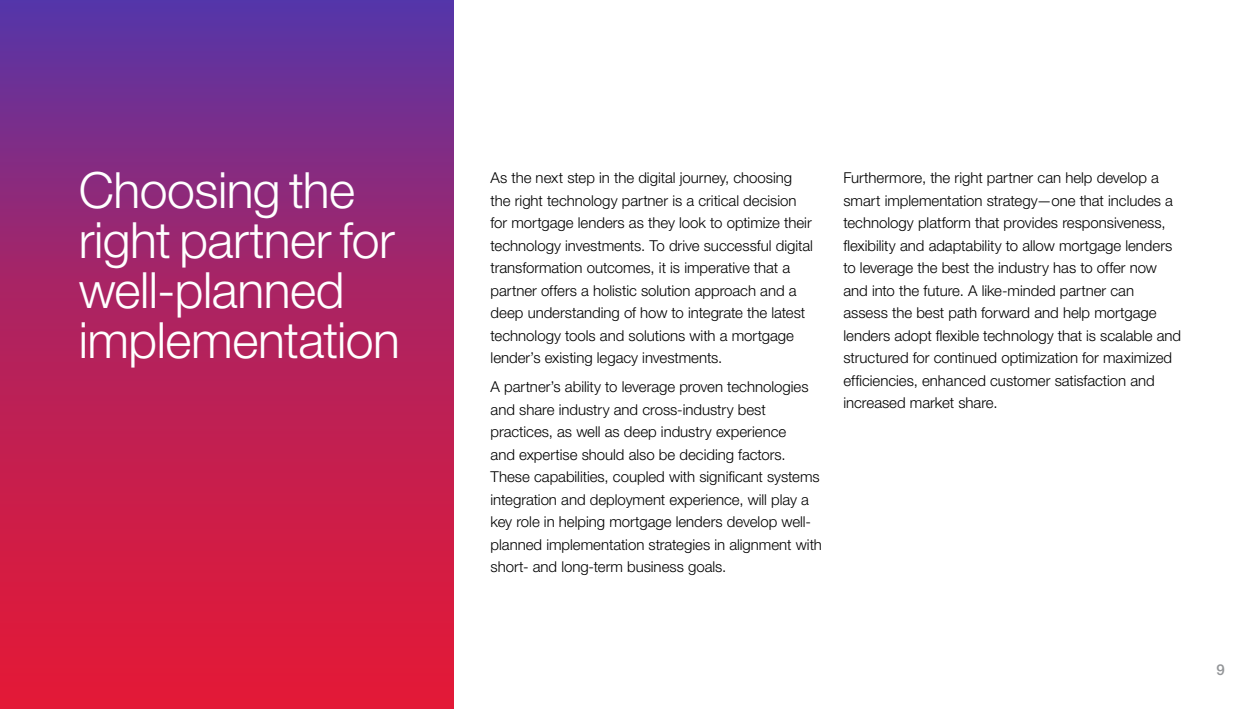
<style>
.page{position:relative;width:1260px;height:709px;background:#fff}
.page>*{position:absolute;margin:0;border:0;box-sizing:border-box;transform-origin:0 0}
.t1{font:300 50px/50px "Helvetica Neue LT Pro";letter-spacing:-.01em;color:#fff}
.t2{font:300 15px/22.5px "Helvetica Neue LT Pro";color:#000}
.t3{font:500 15px "Helvetica Neue LT Pro";color:#939598}
</style>
<div class="page">
<svg style="left:0;top:0;width:454px;height:709px;background:#aa2363"></svg>
<h1 class="t1" style="left:79px;top:164px;width:323px">Choosing the right partner for well-planned implementation</h1>
<p class="t2" style="left:491px;top:166px;width:324px">As the next step in the digital journey, choosing the right technology partner is a critical decision for mortgage lenders as they look to optimize their technology investments. To drive successful digital transformation outcomes, it is imperative that a partner offers a holistic solution approach and a deep understanding of how to integrate the latest technology tools and solutions with a mortgage lender’s existing legacy investments.</p>
<p class="t2" style="left:491px;top:375px;width:333px">A partner’s ability to leverage proven technologies and share industry and cross-industry best practices, as well as deep industry experience<br>and expertise should also be deciding factors.<br>These capabilities, coupled with significant systems integration and deployment experience, will play a key role in helping mortgage lenders develop well&shy;planned implementation strategies in alignment with short- and long-term business goals.</p>
<p class="t2" style="left:843px;top:166px;width:339px">Furthermore, the right partner can help develop a smart implementation strategy—one that includes a technology platform that provides responsiveness, flexibility and adaptability to allow mortgage lenders to leverage the best the industry has to offer now and into the future. A like-minded partner can assess the best path forward and help mortgage lenders adopt flexible technology that is scalable and structured for continued optimization for maximized efficiencies, enhanced customer satisfaction and increased market share.</p>
<p class="t3" style="left:1216px;top:660px;width:10px">9</p>
</div>
